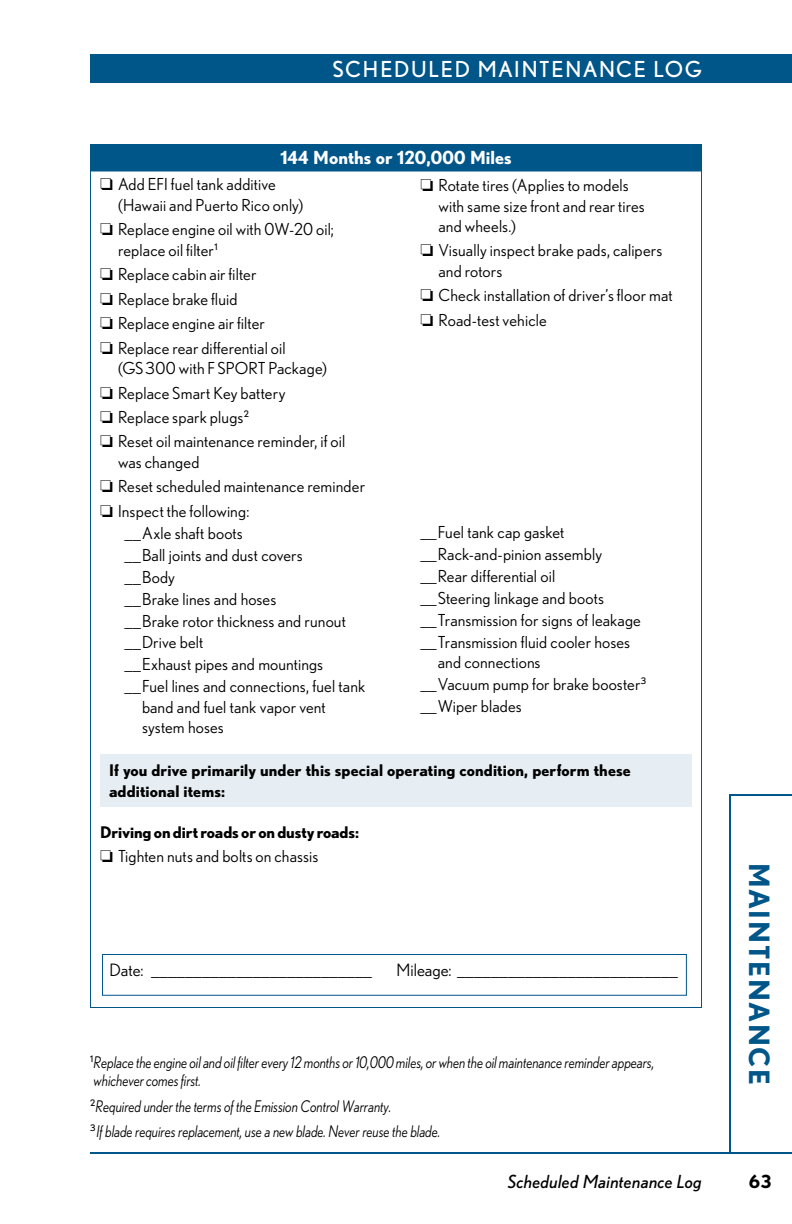
<style>
.page{position:relative;width:792px;height:1224px;background:#fff}
.page>*{position:absolute;margin:0;border:0;box-sizing:border-box;transform-origin:0 0}
.t1{font:700 28px "Nobel";letter-spacing:.06em;color:#005589}
.t2{font:22px "Nobel";letter-spacing:.085em;color:#fff}
.t3{font:italic 18px "Nobel";letter-spacing:.015em;color:#000}
.t4{font:700 18px "Nobel";color:#fff}
.t5{font:700 18px "Nobel";color:#000}
.t6{font:17px "Nobel";color:#000}
.t7{font:16.4px/24.4px "Nobel";letter-spacing:.01em;color:#000}
.t8{font:italic 16px/18px "Nobel";color:#000;scale:.85 1}
.t9{font:700 16px/20.4px "Nobel";letter-spacing:.005em;color:#000}
</style>
<div class="page">
<svg style="left:729px;top:794px;width:63px;height:358px"></svg>
<div style="left:90px;top:54px;width:702px;height:29px;background:#005589"></div>
<hr style="left:90px;top:1152px;width:702px;height:2px;background:#005589">
<div style="left:100px;top:754px;width:592px;height:53px;background:#e6eef3"></div>
<div style="left:90px;top:144px;width:612px;height:27px;background:#005589"></div>
<div style="left:90px;top:144px;width:612px;height:28px;border:1px solid #005589"></div>
<div style="left:102px;top:954px;width:585px;height:42px;border:1px solid #005589"></div>
<h2 class="t2" style="left:332px;top:57px;width:371px">SCHEDULED MAINTENANCE LOG</h2>
<p class="t4" style="left:280px;top:147px;width:233px">144 Months or 120,000 Miles</p>
<p class="t7" style="left:118px;top:174px;width:187px;line-height:20.4px;text-indent:-18px">❑ Add EFI fuel tank additive (Hawaii and Puerto Rico only)</p>
<p class="t7" style="left:118px;top:219px;width:217px;line-height:20.4px;text-indent:-18px">❏ Replace engine oil with 0W-20 oil; replace oil filter<sup>1</sup></p>
<p class="t7" style="left:100px;top:262px;width:187px">❏ Replace cabin air filter<br>❏ Replace brake fluid<br>❏ Replace engine air filter<br>❏ Replace rear differential oil</p>
<p class="t7" style="left:100px;top:356px;width:247px;text-indent:18px">(GS300 with F SPORT Package)<br>❏ Replace Smart Key battery<br>❏ Replace spark plugs<sup>2<br></sup>❏ Reset oil maintenance reminder, if oil</p>
<p class="t7" style="left:100px;top:450px;width:267px;text-indent:18px">was changed<br>❏ Reset scheduled maintenance reminder ❏ Inspect the following:</p>
<p class="t7" style="left:125px;top:521px;width:120px">__Axle shaft boots</p>
<p class="t7" style="left:125px;top:542px;width:180px">__Ball joints and dust covers</p>
<p class="t7" style="left:125px;top:564px;width:52px">__Body</p>
<p class="t7" style="left:125px;top:586px;width:153px">__Brake lines and hoses</p>
<p class="t7" style="left:125px;top:608px;width:223px">__Brake rotor thickness and runout</p>
<p class="t7" style="left:125px;top:630px;width:80px">__Drive belt</p>
<p class="t7" style="left:125px;top:652px;width:200px">__Exhaust pipes and mountings</p>
<p class="t7" style="left:125px;top:674px;width:242px">__Fuel lines and connections, fuel tank</p>
<p class="t7" style="left:142px;top:695px;width:185px">band and fuel tank vapor vent</p>
<p class="t7" style="left:142px;top:715px;width:83px">system hoses</p>
<p class="t9" style="left:109px;top:760px;width:523px">If you drive primarily under this special operating condition, perform these additional items:</p>
<p class="t9" style="left:100px;top:822px;width:261px">Driving on dirt roads or on dusty roads:</p>
<p class="t7" style="left:100px;top:844px;width:220px">❏ Tighten nuts and bolts on chassis</p>
<p class="t7" style="left:438px;top:175px;width:208px;line-height:20.4px;text-indent:-18px">❏ Rotate tires (Applies to models with same size front and rear tires and wheels.)</p>
<p class="t7" style="left:438px;top:240px;width:225px;line-height:20.4px;text-indent:-18px">❏ Visually inspect brake pads, calipers and rotors</p>
<p class="t7" style="left:420px;top:283px;width:254px">❏ Check installation of driver’s floor mat ❏ Road-test vehicle</p>
<p class="t7" style="left:420px;top:520px;width:146px">__Fuel tank cap gasket</p>
<p class="t7" style="left:420px;top:542px;width:183px">__Rack-and-pinion assembly</p>
<p class="t7" style="left:420px;top:564px;width:136px">__Rear differential oil</p>
<p class="t7" style="left:420px;top:586px;width:185px">__Steering linkage and boots</p>
<p class="t7" style="left:420px;top:608px;width:222px">__Transmission for signs of leakage</p>
<p class="t7" style="left:420px;top:630px;width:211px">__Transmission fluid cooler hoses</p>
<p class="t7" style="left:438px;top:650px;width:104px">and connections</p>
<p class="t7" style="left:420px;top:672px;width:227px">__Vacuum pump for brake booster<sup>3</sup></p>
<p class="t7" style="left:420px;top:694px;width:103px">__Wiper blades</p>
<p class="t6" style="left:109px;top:960px;width:264px">Date: __________________________</p>
<p class="t6" style="left:397px;top:960px;width:283px">Mileage: __________________________</p>
<p class="t8" style="left:90px;top:1054px;width:666px"><sup>1</sup>Replace the engine oil and oil filter every 12 months or 10,000 miles, or when the oil maintenance reminder appears, whichever comes first.</p>
<p class="t8" style="left:90px;top:1093px;width:414px;line-height:25.2px"><sup>2</sup>Required under the terms of the Emission Control Warranty.<br><sup>3</sup> If blade requires replacement, use a new blade. Never reuse the blade.</p>
<h1 class="t1" style="left:776px;top:863px;width:224px;rotate:90deg">Maintenance</h1>
<p class="t3" style="left:508px;top:1171px;width:196px">Scheduled Maintenance Log</p>
<p class="t5" style="left:749px;top:1171px;width:24px">63</p>
</div>
